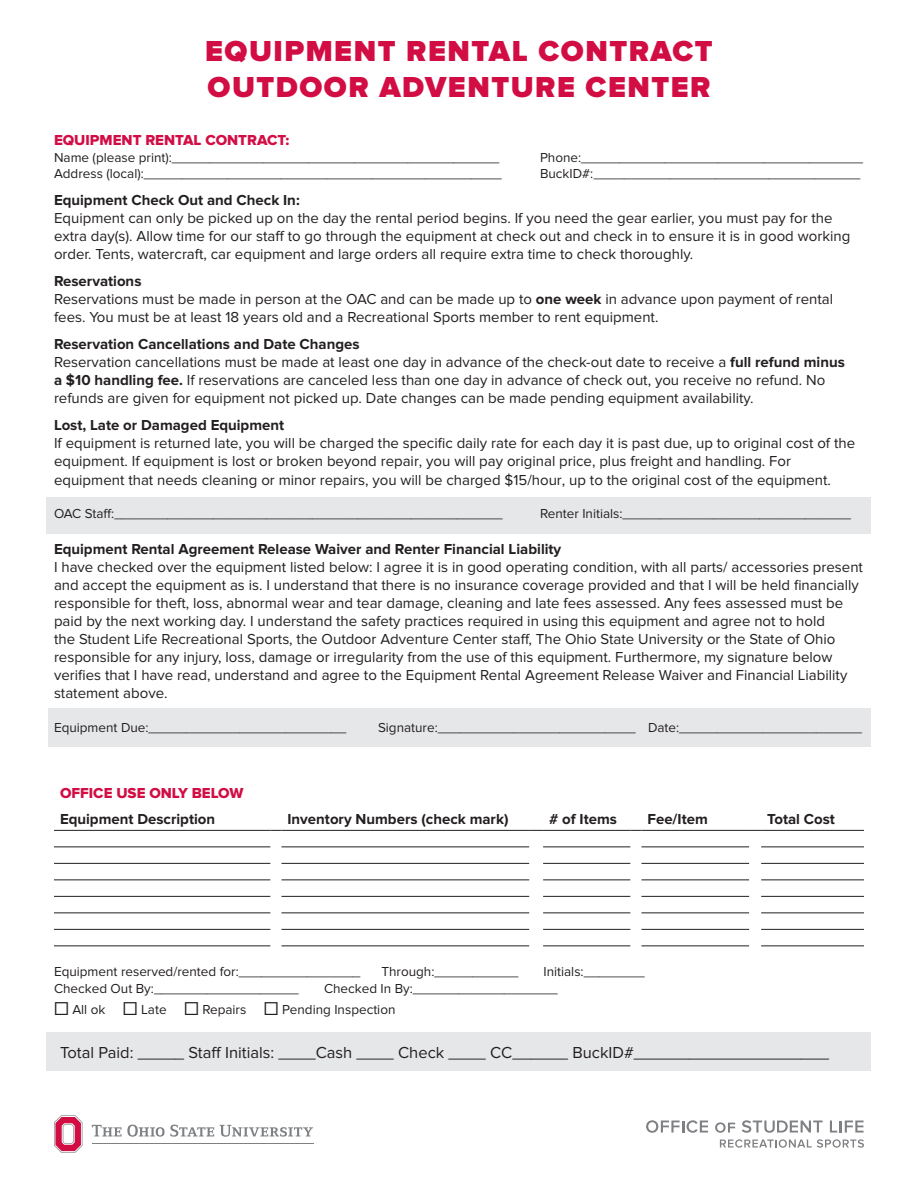
<style>
.page{position:relative;width:918px;height:1188px;background:#fff}
.page>*{position:absolute;margin:0;border:0;box-sizing:border-box;transform-origin:0 0}
.t1{font:900 30px "Proxima Nova";letter-spacing:.05em;color:#d20d44}
.t2{font:16.5px "Proxima Nova";color:#231f20}
.t3{font:15px/18px "Proxima Nova";color:#231f20}
.t4{font:700 15px "Proxima Nova";color:#231f20}
.t5{font:15px "Proxima Nova Extrabld";color:#d20d44}
.t6{font:13.5px "Proxima Nova";color:#231f20}
.s1{font-weight:700}
.s2{font-size:22.5px}
</style>
<div class="page">
<div style="left:47px;top:497px;width:824px;height:37px;background:#e6e7e9"></div>
<div style="left:48px;top:708px;width:822px;height:39px;background:#e6e7e9"></div>
<div style="left:47px;top:1032px;width:824px;height:39px;background:#e6e7e9"></div>
<hr style="left:92px;top:1143px;width:222px;height:1px;background:#7e8083">
<svg style="left:54px;top:1115px;width:28px;height:38px"></svg>
<svg style="left:92px;top:1125px;width:122px;height:12px"></svg>
<svg style="left:220px;top:1125px;width:93px;height:12px"></svg>
<svg style="left:646px;top:1120px;width:62px;height:13px"></svg>
<svg style="left:715px;top:1122px;width:20px;height:11px"></svg>
<svg style="left:742px;top:1120px;width:81px;height:13px"></svg>
<svg style="left:830px;top:1121px;width:34px;height:12px"></svg>
<svg style="left:720px;top:1139px;width:144px;height:9px"></svg>
<hr style="left:54px;top:830px;width:216px;height:1px;background:#231f20">
<hr style="left:281px;top:830px;width:248px;height:1px;background:#231f20">
<svg style="left:529px;top:830px;width:14px;height:1px"></svg>
<hr style="left:543px;top:830px;width:87px;height:1px;background:#231f20">
<hr style="left:641px;top:830px;width:108px;height:1px;background:#231f20">
<svg style="left:749px;top:830px;width:12px;height:1px"></svg>
<hr style="left:761px;top:830px;width:103px;height:1px;background:#231f20">
<hr style="left:54px;top:846px;width:216px;height:1px;background:#231f20">
<hr style="left:281px;top:846px;width:248px;height:1px;background:#231f20">
<hr style="left:543px;top:846px;width:87px;height:1px;background:#231f20">
<hr style="left:641px;top:846px;width:108px;height:1px;background:#231f20">
<hr style="left:761px;top:846px;width:103px;height:1px;background:#231f20">
<hr style="left:54px;top:863px;width:216px;height:1px;background:#231f20">
<hr style="left:281px;top:863px;width:248px;height:1px;background:#231f20">
<hr style="left:543px;top:863px;width:87px;height:1px;background:#231f20">
<hr style="left:641px;top:863px;width:108px;height:1px;background:#231f20">
<hr style="left:761px;top:863px;width:103px;height:1px;background:#231f20">
<hr style="left:54px;top:879px;width:216px;height:1px;background:#231f20">
<hr style="left:281px;top:879px;width:248px;height:1px;background:#231f20">
<hr style="left:543px;top:879px;width:87px;height:1px;background:#231f20">
<hr style="left:641px;top:879px;width:108px;height:1px;background:#231f20">
<hr style="left:761px;top:879px;width:103px;height:1px;background:#231f20">
<hr style="left:54px;top:896px;width:216px;height:1px;background:#231f20">
<hr style="left:281px;top:896px;width:248px;height:1px;background:#231f20">
<hr style="left:543px;top:896px;width:87px;height:1px;background:#231f20">
<hr style="left:641px;top:896px;width:108px;height:1px;background:#231f20">
<hr style="left:761px;top:896px;width:103px;height:1px;background:#231f20">
<hr style="left:54px;top:912px;width:216px;height:1px;background:#231f20">
<hr style="left:281px;top:912px;width:248px;height:1px;background:#231f20">
<hr style="left:543px;top:912px;width:87px;height:1px;background:#231f20">
<hr style="left:641px;top:912px;width:108px;height:1px;background:#231f20">
<hr style="left:761px;top:912px;width:103px;height:1px;background:#231f20">
<hr style="left:54px;top:929px;width:216px;height:1px;background:#231f20">
<hr style="left:281px;top:929px;width:248px;height:1px;background:#231f20">
<hr style="left:543px;top:929px;width:87px;height:1px;background:#231f20">
<hr style="left:641px;top:929px;width:108px;height:1px;background:#231f20">
<hr style="left:761px;top:929px;width:103px;height:1px;background:#231f20">
<hr style="left:54px;top:945px;width:216px;height:1px;background:#231f20">
<hr style="left:281px;top:945px;width:248px;height:1px;background:#231f20">
<hr style="left:543px;top:945px;width:87px;height:1px;background:#231f20">
<hr style="left:641px;top:945px;width:108px;height:1px;background:#231f20">
<hr style="left:761px;top:945px;width:103px;height:1px;background:#231f20">
<p class="t1" style="left:205px;top:34px;width:509px">EQUIPMENT RENTAL CONTRACT</p>
<p class="t1" style="left:208px;top:70px;width:504px">OUTDOOR ADVENTURE CENTER</p>
<p class="t5" style="left:54px;top:132px;width:237px">EQUIPMENT RENTAL CONTRACT:</p>
<p class="t6" style="left:54px;top:149px;width:447px">Name (please print):___________________________________________</p>
<p class="t6" style="left:540px;top:149px;width:324px">Phone:_____________________________________</p>
<p class="t6" style="left:54px;top:166px;width:449px">Address (local):_______________________________________________</p>
<p class="t6" style="left:540px;top:166px;width:322px">BuckID#:___________________________________</p>
<p class="t4" style="left:54px;top:191px;width:247px">Equipment Check Out and Check In:</p>
<p class="t3" style="left:54px;top:209px;width:798px">Equipment can only be picked up on the day the rental period begins. If you need the gear earlier, you must pay for the extra day(s). Allow time for our staff to go through the equipment at check out and check in to ensure it is in good working order. Tents, watercraft, car equipment and large orders all require extra time to check thoroughly.</p>
<p class="t4" style="left:54px;top:272px;width:89px">Reservations</p>
<p class="t3" style="left:54px;top:290px;width:781px">Reservations must be made in person at the OAC and can be made up to <span class="s1">one week</span> in advance upon payment of rental fees. You must be at least 18 years old and a Recreational Sports member to rent equipment.</p>
<p class="t4" style="left:54px;top:335px;width:307px">Reservation Cancellations and Date Changes</p>
<p class="t3" style="left:54px;top:353px;width:792px">Reservation cancellations must be made at least one day in advance of the check-out date to receive a <span class="s1">full refund minus a $10 handling fee.</span> If reservations are canceled less than one day in advance of check out, you receive no refund. No refunds are given for equipment not picked up. Date changes can be made pending equipment availability.</p>
<p class="t3" style="left:54px;top:416px;width:803px"><span class="s1">Lost, Late or Damaged Equipment<br></span>If equipment is returned late, you will be charged the specific daily rate for each day it is past due, up to original cost of the equipment. If equipment is lost or broken beyond repair, you will pay original price, plus freight and handling. For equipment that needs cleaning or minor repairs, you will be charged $15/hour, up to the original cost of the equipment.</p>
<p class="t6" style="left:54px;top:506px;width:450px">OAC Staff:___________________________________________________</p>
<p class="t6" style="left:540px;top:506px;width:313px">Renter Initials:______________________________</p>
<p class="t4" style="left:54px;top:540px;width:509px">Equipment Rental Agreement Release Waiver and Renter Financial Liability</p>
<p class="t3" style="left:54px;top:558px;width:811px">I have checked over the equipment listed below: I agree it is in good operating condition, with all parts/ accessories present and accept the equipment as is. I understand that there is no insurance coverage provided and that I will be held financially responsible for theft, loss, abnormal wear and tear damage, cleaning and late fees assessed. Any fees assessed must be paid by the next working day. I understand the safety practices required in using this equipment and agree not to hold<br>the Student Life Recreational Sports, the Outdoor Adventure Center staff, The Ohio State University or the State of Ohio responsible for any injury, loss, damage or irregularity from the use of this equipment. Furthermore, my signature below verifies that I have read, understand and agree to the Equipment Rental Agreement Release Waiver and Financial Liability statement above.</p>
<p class="t6" style="left:54px;top:720px;width:294px">Equipment Due:__________________________</p>
<p class="t6" style="left:378px;top:720px;width:485px">Signature:__________________________ Date:________________________</p>
<p class="t5" style="left:60px;top:785px;width:185px">OFFICE USE ONLY BELOW</p>
<p class="t4" style="left:60px;top:811px;width:157px">Equipment Description</p>
<p class="t4" style="left:287px;top:811px;width:223px">Inventory Numbers (check mark)</p>
<p class="t4" style="left:549px;top:811px;width:69px"># of Items</p>
<p class="t4" style="left:647px;top:811px;width:62px">Fee/Item</p>
<p class="t4" style="left:767px;top:811px;width:69px">Total Cost</p>
<p class="t6" style="left:54px;top:964px;width:308px">Equipment reserved/rented for:________________</p>
<p class="t6" style="left:381px;top:964px;width:138px">Through:___________</p>
<p class="t6" style="left:543px;top:964px;width:103px">Initials:________</p>
<p class="t6" style="left:54px;top:980px;width:246px">Checked Out By:___________________</p>
<p class="t6" style="left:324px;top:980px;width:235px">Checked In By:___________________</p>
<p class="t6" style="left:54px;top:1001px;width:343px"><span class="s2">☐</span> All ok <span class="s2">☐</span> Late <span class="s2">☐</span> Repairs <span class="s2">☐</span> Pending Inspection</p>
<p class="t2" style="left:60px;top:1043px;width:771px">Total Paid: _____ Staff Initials: ____Cash ____ Check ____ CC______ BuckID#_____________________</p>
</div>
